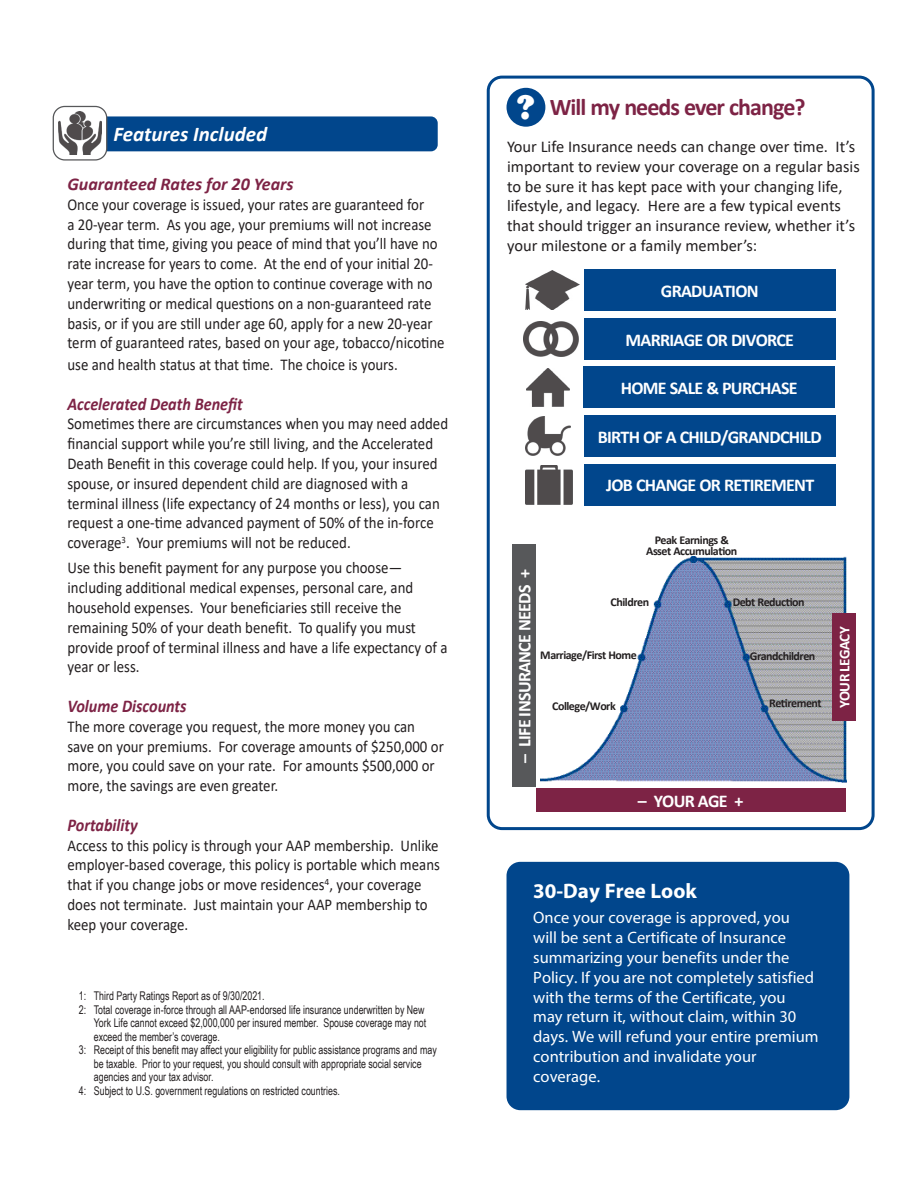
<style>
.page{position:relative;width:918px;height:1188px;background:#fff}
.page>*{position:absolute;margin:0;border:0;box-sizing:border-box;transform-origin:0 0}
.t1{font:900 36px "Cooper";color:#fff}
.SUBHEAD{font:700 24px "Calibri";letter-spacing:-.04em;color:#7d2345}
.BODY_COPY{font:italic 700 21px "Calibri";color:#fff}
.SUBHEAD-2{font:700 21px "Myriad Pro";color:#fff}
.SUBHEAD-3{font:700 18px "Calibri";letter-spacing:-.04em;color:#fff}
.BODY_COPY-2{font:italic 700 18px "Calibri";color:#7d2345;scale:.9 1}
.BODY_COPY-3{font:italic 700 18px "Calibri";color:#7d2345}
.BODY_COPY-4{font:16.5px/19.8px "Calibri";color:#231f20;scale:.9 1}
.SUBHEAD-4{font:16.5px/19.8px "Myriad Pro";color:#fff}
.BODY_COPY-5{font:16.5px/19.8px "Calibri";color:#231f20}
.SUBHEAD-5{font:700 15px "Calibri";letter-spacing:-.04em;color:#fff}
.t2{font:12px/13.5px "Arial Narrow";color:#231f20;scale:.9 1}
.SUBHEAD-6{font:700 12px/10.5px "Calibri";letter-spacing:-.04em;color:#231f20;text-align:center}
</style>
<div class="page">
<div style="left:507px;top:862px;width:342px;height:248px;background:#01468c;border-radius:14px"></div>
<div style="left:79px;top:116px;width:359px;height:35px;background:#01468c;border-radius:7px"></div>
<div style="left:53px;top:106px;width:54px;height:54px;background:#fff;border-radius:11px"></div>
<div style="left:53px;top:106px;width:54px;height:55px;border:1px solid #57585a;border-radius:11px"></div>
<img style="left:59px;top:112px;width:42px;height:42px">
<div style="left:487px;top:76px;width:388px;height:754px;border:3px solid #01468c;border-radius:14px"></div>
<img style="left:540px;top:557px;width:307px;height:225px">
<div style="left:512px;top:544px;width:24px;height:243px;background:#57585a"></div>
<div style="left:536px;top:788px;width:310px;height:24px;background:#7d2345"></div>
<img style="left:526px;top:271px;width:54px;height:39px">
<div style="left:584px;top:270px;width:252px;height:41px;background:#01468c"></div>
<img style="left:523px;top:321px;width:56px;height:35px">
<div style="left:584px;top:318px;width:252px;height:41px;background:#01468c"></div>
<img style="left:526px;top:368px;width:43px;height:39px">
<div style="left:583px;top:367px;width:252px;height:41px;background:#01468c"></div>
<img style="left:526px;top:416px;width:45px;height:40px">
<div style="left:584px;top:416px;width:252px;height:41px;background:#01468c"></div>
<img style="left:525px;top:465px;width:48px;height:39px">
<div style="left:584px;top:464px;width:252px;height:41px;background:#01468c"></div>
<div style="left:507px;top:88px;width:38px;height:39px;background:#01468c;border-radius:50%"></div>
<div style="left:832px;top:613px;width:24px;height:108px;background:#7d2345"></div>
<p class="BODY_COPY" style="left:113px;top:119px;width:155px">Features Included</p>
<p class="BODY_COPY-3" style="left:68px;top:171px;width:228px">Guaranteed Rates for 20 Years</p>
<p class="BODY_COPY-4" style="left:68px;top:194px;width:421px">Once your coverage is issued, your rates are guaranteed for<br>a 20-year term. As you age, your premiums will not increase during that time, giving you peace of mind that you’ll have no rate increase for years to come. At the end of your initial 20- year term, you have the option to continue coverage with no underwriting or medical questions on a non-guaranteed rate basis, or if you are still under age 60, apply for a new 20-year term of guaranteed rates, based on your age, tobacco/nicotine</p>
<p class="BODY_COPY-4" style="left:68px;top:354px;width:368px">use and health status at that time. The choice is yours.</p>
<p class="BODY_COPY-2" style="left:68px;top:391px;width:196px">Accelerated Death Benefit</p>
<p class="BODY_COPY-4" style="left:68px;top:414px;width:424px">Sometimes there are circumstances when you may need added financial support while you’re still living, and the Accelerated Death Benefit in this coverage could help. If you, your insured spouse, or insured dependent child are diagnosed with a terminal illness (life expectancy of 24 months or less), you can request a one-time advanced payment of 50% of the in-force coverage<sup>3</sup>. Your premiums will not be reduced.</p>
<p class="BODY_COPY-4" style="left:68px;top:558px;width:424px">Use this benefit payment for any purpose you choose— including additional medical expenses, personal care, and household expenses. Your beneficiaries still receive the remaining 50% of your death benefit. To qualify you must provide proof of terminal illness and have a life expectancy of a year or less.</p>
<p class="BODY_COPY-2" style="left:68px;top:693px;width:134px">Volume Discounts</p>
<p class="BODY_COPY-4" style="left:68px;top:716px;width:420px">The more coverage you request, the more money you can save on your premiums. For coverage amounts of $250,000 or more, you could save on your rate. For amounts $500,000 or more, the savings are even greater.</p>
<p class="BODY_COPY-2" style="left:68px;top:812px;width:80px">Portability</p>
<p class="BODY_COPY-4" style="left:68px;top:835px;width:415px">Access to this policy is through your AAP membership. Unlike employer-based coverage, this policy is portable which means that if you change jobs or move residences<sup>4</sup>, your coverage does not terminate. Just maintain your AAP membership to keep your coverage.</p>
<p class="t2" style="left:79px;top:989px;width:208px">1: Third Party Ratings Report as of 9/30/2021.</p>
<p class="t2" style="left:94px;top:1002px;width:371px;text-indent:-15px">2: Total coverage in-force through all AAP-endorsed life insurance underwritten by New<br>York Life cannot exceed $2,000,000 per insured member. Spouse coverage may not exceed the member’s coverage.</p>
<p class="t2" style="left:94px;top:1043px;width:383px;text-indent:-15px">3: Receipt of this benefit may affect your eligibility for public assistance programs and may be taxable. Prior to your request, you should consult with appropriate social service agencies and your tax advisor.</p>
<p class="t2" style="left:79px;top:1083px;width:292px">4: Subject to U.S. government regulations on restricted countries.</p>
<p class="t1" style="left:517px;top:86px;width:19px">?</p>
<p class="SUBHEAD" style="left:550px;top:90px;width:257px">Will my needs ever change?</p>
<p class="BODY_COPY-5" style="left:507px;top:136px;width:354px">Your Life Insurance needs can change over time. It’s important to review your coverage on a regular basis to be sure it has kept pace with your changing life, lifestyle, and legacy. Here are a few typical events that should trigger an insurance review, whether it’s your milestone or a family member’s:</p>
<p class="SUBHEAD-3" style="left:661px;top:278px;width:99px">GRADUATION</p>
<p class="SUBHEAD-3" style="left:626px;top:327px;width:170px">MARRIAGE OR DIVORCE</p>
<p class="SUBHEAD-3" style="left:621px;top:375px;width:178px">HOME SALE &amp; PURCHASE</p>
<p class="SUBHEAD-3" style="left:598px;top:424px;width:226px">BIRTH OF A CHILD/GRANDCHILD</p>
<p class="SUBHEAD-3" style="left:606px;top:473px;width:210px">JOB CHANGE OR RETIREMENT</p>
<p class="SUBHEAD-3" style="left:512px;top:763px;width:195px;rotate:-90deg">– LIFE INSURANCE NEEDS +</p>
<p class="SUBHEAD-6" style="left:646px;top:535px;width:93px">Peak Earnings &amp;<br>Asset Accumulation</p>
<p class="SUBHEAD-6" style="left:611px;top:596px;width:40px">Children</p>
<p class="SUBHEAD-6" style="left:540px;top:649px;width:98px">Marriage/First Home</p>
<p class="SUBHEAD-6" style="left:552px;top:701px;width:65px">College/Work</p>
<p class="SUBHEAD-6" style="left:733px;top:597px;width:74px">Debt Reduction</p>
<p class="SUBHEAD-6" style="left:750px;top:651px;width:67px">Grandchildren</p>
<p class="SUBHEAD-6" style="left:769px;top:698px;width:54px">Retirement</p>
<p class="SUBHEAD-3" style="left:638px;top:788px;width:107px">– YOUR AGE +</p>
<p class="SUBHEAD-5" style="left:834px;top:708px;width:83px;rotate:-90deg">YOUR LEGACY</p>
<p class="SUBHEAD-2" style="left:533px;top:877px;width:165px">30-Day Free Look</p>
<p class="SUBHEAD-4" style="left:533px;top:908px;width:287px">Once your coverage is approved, you<br>will be sent a Certificate of Insurance summarizing your benefits under the Policy. If you are not completely satisfied with the terms of the Certificate, you may return it, without claim, within 30 days. We will refund your entire premium contribution and invalidate your coverage.</p>
</div>
